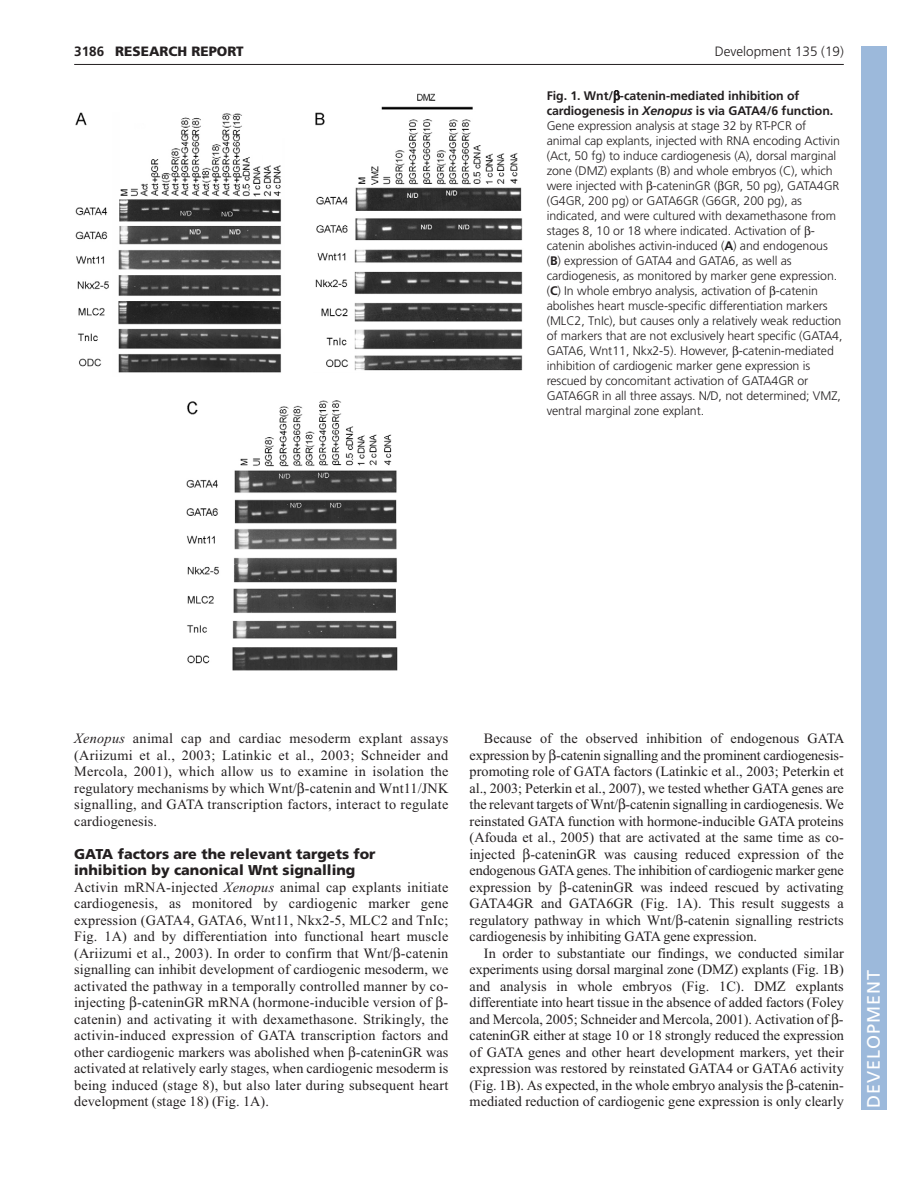
<style>
.page{position:relative;width:918px;height:1188px;background:#fff}
.page>*{position:absolute;margin:0;border:0;box-sizing:border-box;transform-origin:0 0}
.t1{font:18px "Frutiger LT Std";letter-spacing:.055em;color:#fff}
.t2{font:14.25px/16.5px "Times New Roman";letter-spacing:.005em;color:#231f20;text-align:justify}
.t3{font:900 14.25px/16.5px "Frutiger LT Std";color:#231f20}
.t4{font:300 13.5px "Frutiger LT Std";color:#231f20}
.t5{font:900 13.5px "Frutiger LT Std";color:#231f20}
.t6{font:700 13.5px "Frutiger LT Std";color:#231f20}
.t7{font:300 12.3px/15px "Frutiger LT Std";letter-spacing:-.005em;color:#231f20}
.s1{font-weight:700}
.s2{font-weight:700;font-style:italic}
.s3{font-style:italic}
</style>
<div class="page">
<hr style="left:74px;top:64px;width:770px;height:1px;background:#231f20">
<img style="left:75px;top:93px;width:448px;height:578px">
<div style="left:861px;top:46px;width:25px;height:1064px;background:#9cb9db"></div>
<p class="t6" style="left:74px;top:46px;width:32px">3186</p>
<p class="t5" style="left:115px;top:46px;width:130px">RESEARCH REPORT</p>
<p class="t4" style="left:715px;top:46px;width:131px">Development 135 (19)</p>
<p class="t7" style="left:547px;top:89px;width:297px"><span class="s1">Fig. 1. Wnt/ -catenin-mediated inhibition of cardiogenesis in</span> <span class="s2">Xenopus</span> <span class="s1">is via GATA4/6 function.<br></span>Gene expression analysis at stage 32 by RT-PCR of animal cap explants, injected with RNA encoding Activin (Act, 50 fg) to induce cardiogenesis (A), dorsal marginal zone (DMZ) explants (B) and whole embryos (C), which were injected with -cateninGR ( GR, 50 pg), GATA4GR (G4GR, 200 pg) or GATA6GR (G6GR, 200 pg), as indicated, and were cultured with dexamethasone from stages 8, 10 or 18 where indicated. Activation of - catenin abolishes activin-induced (<span class="s1">A</span>) and endogenous (<span class="s1">B</span>) expression of GATA4 and GATA6, as well as cardiogenesis, as monitored by marker gene expression. (<span class="s1">C</span>) In whole embryo analysis, activation of -catenin abolishes heart muscle-specific differentiation markers (MLC2, TnIc), but causes only a relatively weak reduction of markers that are not exclusively heart specific (GATA4, GATA6, Wnt11, Nkx2-5). However, -catenin-mediated inhibition of cardiogenic marker gene expression is rescued by concomitant activation of GATA4GR or GATA6GR in all three assays. N/D, not determined; VMZ, ventral marginal zone explant.</p>
<p class="t2" style="left:74px;top:732px;width:376px"><span class="s3">Xenopus</span> animal cap and cardiac mesoderm explant assays (Ariizumi et al., 2003; Latinkic et al., 2003; Schneider and Mercola, 2001), which allow us to examine in isolation the regulatory mechanisms by which Wnt/ -catenin and Wnt11/JNK signalling, and GATA transcription factors, interact to regulate cardiogenesis.</p>
<p class="t3" style="left:74px;top:847px;width:303px">GATA factors are the relevant targets for inhibition by canonical Wnt signalling</p>
<p class="t2" style="left:74px;top:880px;width:376px">Activin mRNA-injected <span class="s3">Xenopus</span> animal cap explants initiate cardiogenesis, as monitored by cardiogenic marker gene expression (GATA4, GATA6, Wnt11, Nkx2-5, MLC2 and TnIc; Fig. 1A) and by differentiation into functional heart muscle (Ariizumi et al., 2003). In order to confirm that Wnt/ -catenin signalling can inhibit development of cardiogenic mesoderm, we activated the pathway in a temporally controlled manner by co&shy;injecting -cateninGR mRNA (hormone-inducible version of - catenin) and activating it with dexamethasone. Strikingly, the activin-induced expression of GATA transcription factors and other cardiogenic markers was abolished when -cateninGR was activated at relatively early stages, when cardiogenic mesoderm is being induced (stage 8), but also later during subsequent heart development (stage 18) (Fig. 1A).</p>
<p class="t2" style="left:470px;top:732px;width:376px;text-indent:14px">Because of the observed inhibition of endogenous GATA expression by -catenin signalling and the prominent cardiogenesis&shy;promoting role of GATA factors (Latinkic et al., 2003; Peterkin et al., 2003; Peterkin et al., 2007), we tested whether GATA genes are the relevant targets of Wnt/ -catenin signalling in cardiogenesis. We reinstated GATA function with hormone-inducible GATA proteins (Afouda et al., 2005) that are activated at the same time as co&shy;injected -cateninGR was causing reduced expression of the endogenous GATA genes. The inhibition of cardiogenic marker gene expression by -cateninGR was indeed rescued by activating GATA4GR and GATA6GR (Fig. 1A). This result suggests a regulatory pathway in which Wnt/ -catenin signalling restricts cardiogenesis by inhibiting GATA gene expression.</p>
<p class="t2" style="left:470px;top:946px;width:376px;text-indent:14px">In order to substantiate our findings, we conducted similar experiments using dorsal marginal zone (DMZ) explants (Fig. 1B) and analysis in whole embryos (Fig. 1C). DMZ explants differentiate into heart tissue in the absence of added factors (Foley and Mercola, 2005; Schneider and Mercola, 2001). Activation of - cateninGR either at stage 10 or 18 strongly reduced the expression of GATA genes and other heart development markers, yet their expression was restored by reinstated GATA4 or GATA6 activity (Fig. 1B). As expected, in the whole embryo analysis the -catenin&shy;mediated reduction of cardiogenic gene expression is only clearly</p>
<p class="t1" style="left:863px;top:1108px;width:140px;rotate:-90deg">DEVELOPMENT</p>
</div>
